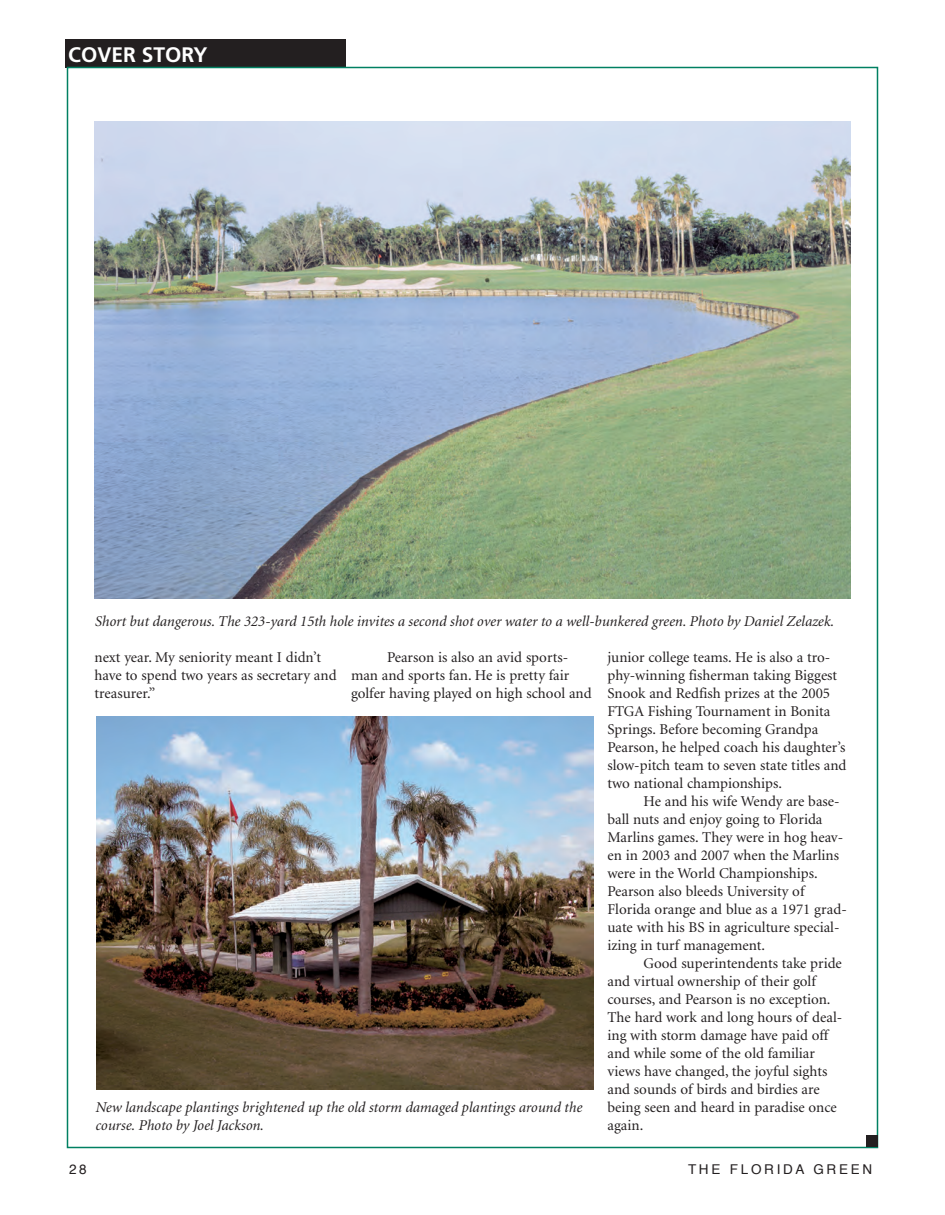
<style>
.page{position:relative;width:945px;height:1215px;background:#fff}
.page>*{position:absolute;margin:0;border:0;box-sizing:border-box;transform-origin:0 0}
.t1{font:700 21px "Frutiger";color:#fff}
.t2{font:15px/18px "Minion";color:#231f20}
.t3{font:italic 15px/18px "Minion";color:#231f20}
.t4{font:13.5px "Helvetica";letter-spacing:.2em;color:#231f20}
</style>
<div class="page">
<div style="left:65px;top:39px;width:281px;height:29px;background:#231f20"></div>
<img style="left:96px;top:716px;width:498px;height:373px">
<img style="left:94px;top:122px;width:756px;height:476px">
<div style="left:866px;top:1136px;width:12px;height:11px;background:#231f20"></div>
<h1 class="t1" style="left:68px;top:42px;width:141px">COVER STORY</h1>
<p class="t3" style="left:94px;top:612px;width:741px">Short but dangerous. The 323-yard 15th hole invites a second shot over water to a well-bunkered green. Photo by Daniel Zelazek.</p>
<p class="t2" style="left:94px;top:648px;width:244px">next year. My seniority meant I didn’t have to spend two years as secretary and treasurer.”</p>
<p class="t2" style="left:351px;top:648px;width:242px;text-indent:36px">Pearson is also an avid sports&shy;man and sports fan. He is pretty fair golfer having played on high school and</p>
<p class="t3" style="left:95px;top:1098px;width:488px">New landscape plantings brightened up the old storm damaged plantings around the course. Photo by Joel Jackson.</p>
<p class="t2" style="left:608px;top:648px;width:240px">junior college teams. He is also a tro&shy;phy-winning fisherman taking Biggest Snook and Redfish prizes at the 2005<br>FTGA Fishing Tournament in Bonita Springs. Before becoming Grandpa Pearson, he helped coach his daughter’s slow-pitch team to seven state titles and two national championships.</p>
<p class="t2" style="left:607px;top:792px;width:241px;text-indent:36px">He and his wife Wendy are base&shy;ball nuts and enjoy going to Florida Marlins games. They were in hog heav&shy;en in 2003 and 2007 when the Marlins were in the World Championships.<br>Pearson also bleeds University of Florida orange and blue as a 1971 grad&shy;uate with his BS in agriculture special&shy;izing in turf management.</p>
<p class="t2" style="left:607px;top:954px;width:236px;text-indent:36px">Good superintendents take pride and virtual ownership of their golf courses, and Pearson is no exception.<br>The hard work and long hours of deal&shy;ing with storm damage have paid off and while some of the old familiar views have changed, the joyful sights and sounds of birds and birdies are being seen and heard in paradise once again.</p>
<p class="t4" style="left:69px;top:1158px;width:19px">28</p>
<p class="t4" style="left:688px;top:1158px;width:186px">THE FLORIDA GREEN</p>
</div>
